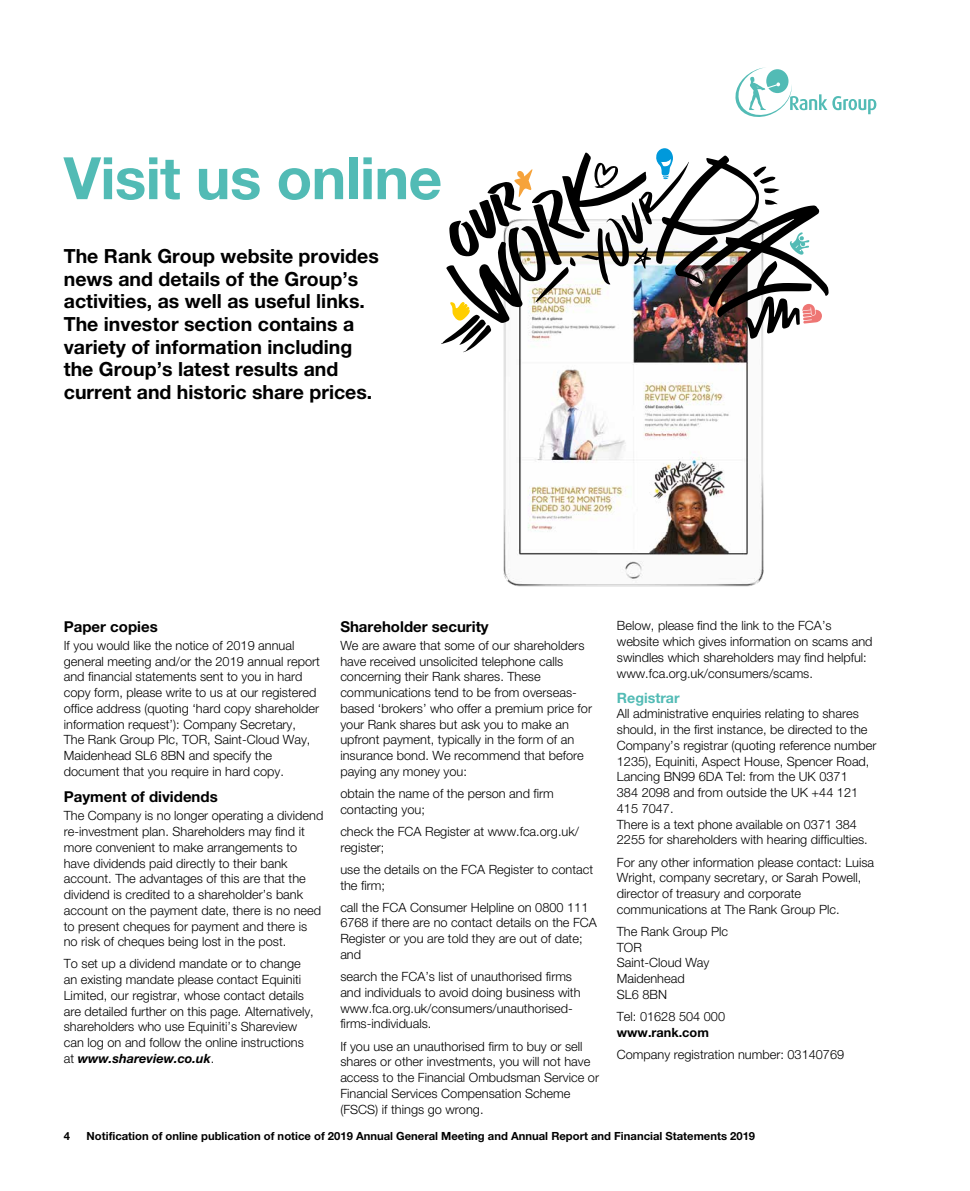
<style>
.page{position:relative;width:970px;height:1191px;background:#fff}
.page>*{position:absolute;margin:0;border:0;box-sizing:border-box;transform-origin:0 0}
.t1{font:700 58.5px "Helvetica Neue LT Std";letter-spacing:-.01em;color:#52bbb5}
.t2{font:700 19.5px/22.5px "Helvetica Neue LT Std";color:#000}
.t3{font:700 15px "Helvetica Neue LT Std";color:#000}
.t4{font:700 14.25px "Helvetica Neue LT Std";color:#52bbb5}
.t5{font:300 12.75px/15.8px "Helvetica Neue LT Std";color:#000}
.t6{font:700 12.75px "Helvetica Neue LT Std";color:#000}
.t7{font:700 11.25px "Helvetica Neue LT Std";color:#000}
.s1{font-weight:700;font-style:italic}
</style>
<div class="page">
<svg style="left:735px;top:67px;width:141px;height:50px"></svg>
<img style="left:503px;top:352px;width:261px;height:235px">
<svg style="left:441px;top:148px;width:388px;height:204px"></svg>
<h1 class="t1" style="left:64px;top:142px;width:380px">Visit us online</h1>
<h2 class="t2" style="left:64px;top:245px;width:316px">The Rank Group website provides news and details of the Group’s activities, as well as useful links.<br>The investor section contains a variety of information including the Group’s latest results and current and historic share prices.</h2>
<p class="t3" style="left:64px;top:617px;width:95px">Paper copies</p>
<p class="t5" style="left:64px;top:637px;width:258px">If you would like the notice of 2019 annual general meeting and/or the 2019 annual report and financial statements sent to you in hard copy form, please write to us at our registered office address (quoting ‘hard copy shareholder information request’): Company Secretary,<br>The Rank Group Plc, TOR, Saint-Cloud Way, Maidenhead SL6 8BN and specify the document that you require in hard copy.</p>
<p class="t3" style="left:64px;top:787px;width:155px">Payment of dividends</p>
<p class="t5" style="left:64px;top:807px;width:261px">The Company is no longer operating a dividend re-investment plan. Shareholders may find it more convenient to make arrangements to have dividends paid directly to their bank account. The advantages of this are that the dividend is credited to a shareholder’s bank account on the payment date, there is no need to present cheques for payment and there is no risk of cheques being lost in the post.</p>
<p class="t5" style="left:64px;top:955px;width:251px">To set up a dividend mandate or to change an existing mandate please contact Equiniti Limited, our registrar, whose contact details are detailed further on this page. Alternatively, shareholders who use Equiniti’s Shareview can log on and follow the online instructions at <span class="s1">www.shareview.co.uk</span>.</p>
<p class="t3" style="left:340px;top:617px;width:150px">Shareholder security</p>
<p class="t5" style="left:340px;top:637px;width:253px">We are aware that some of our shareholders have received unsolicited telephone calls concerning their Rank shares. These communications tend to be from overseas&shy;based ‘brokers’ who offer a premium price for your Rank shares but ask you to make an upfront payment, typically in the form of an insurance bond. We recommend that before paying any money you:</p>
<p class="t5" style="left:340px;top:785px;width:215px">obtain the name of the person and firm contacting you;</p>
<p class="t5" style="left:340px;top:823px;width:240px">check the FCA Register at www.fca.org.uk/ register;</p>
<p class="t5" style="left:340px;top:861px;width:254px">use the details on the FCA Register to contact the firm;</p>
<p class="t5" style="left:340px;top:899px;width:258px">call the FCA Consumer Helpline on 0800 111<br>6768 if there are no contact details on the FCA Register or you are told they are out of date; and</p>
<p class="t5" style="left:340px;top:968px;width:242px">search the FCA’s list of unauthorised firms and individuals to avoid doing business with www.fca.org.uk/consumers/unauthorised&shy;firms-individuals.</p>
<p class="t5" style="left:340px;top:1037px;width:260px">If you use an unauthorised firm to buy or sell shares or other investments, you will not have access to the Financial Ombudsman Service or Financial Services Compensation Scheme (FSCS) if things go wrong.</p>
<p class="t5" style="left:617px;top:617px;width:257px">Below, please find the link to the FCA’s website which gives information on scams and swindles which shareholders may find helpful: www.fca.org.uk/consumers/scams.</p>
<p class="t4" style="left:617px;top:688px;width:64px">Registrar</p>
<p class="t5" style="left:617px;top:705px;width:261px">All administrative enquiries relating to shares should, in the first instance, be directed to the Company’s registrar (quoting reference number 1235), Equiniti, Aspect House, Spencer Road, Lancing BN99 6DA Tel: from the UK 0371<br>384 2098 and from outside the UK +44 121<br>415 7047.<br>There is a text phone available on 0371 384<br>2255 for shareholders with hearing difficulties.</p>
<p class="t5" style="left:617px;top:854px;width:259px">For any other information please contact: Luisa Wright, company secretary, or Sarah Powell, director of treasury and corporate communications at The Rank Group Plc.</p>
<p class="t5" style="left:617px;top:923px;width:113px">The Rank Group Plc<br>TOR<br>Saint-Cloud Way<br>Maidenhead<br>SL6 8BN</p>
<p class="t5" style="left:617px;top:1008px;width:110px">Tel: 01628 504 000</p>
<p class="t6" style="left:617px;top:1024px;width:94px">www.rank.com</p>
<p class="t5" style="left:617px;top:1046px;width:229px">Company registration number: 03140769</p>
<p class="t7" style="left:64px;top:1129px;width:8px">4</p>
<p class="t7" style="left:87px;top:1129px;width:670px">Notification of online publication of notice of 2019 Annual General Meeting and Annual Report and Financial Statements 2019</p>
</div>
